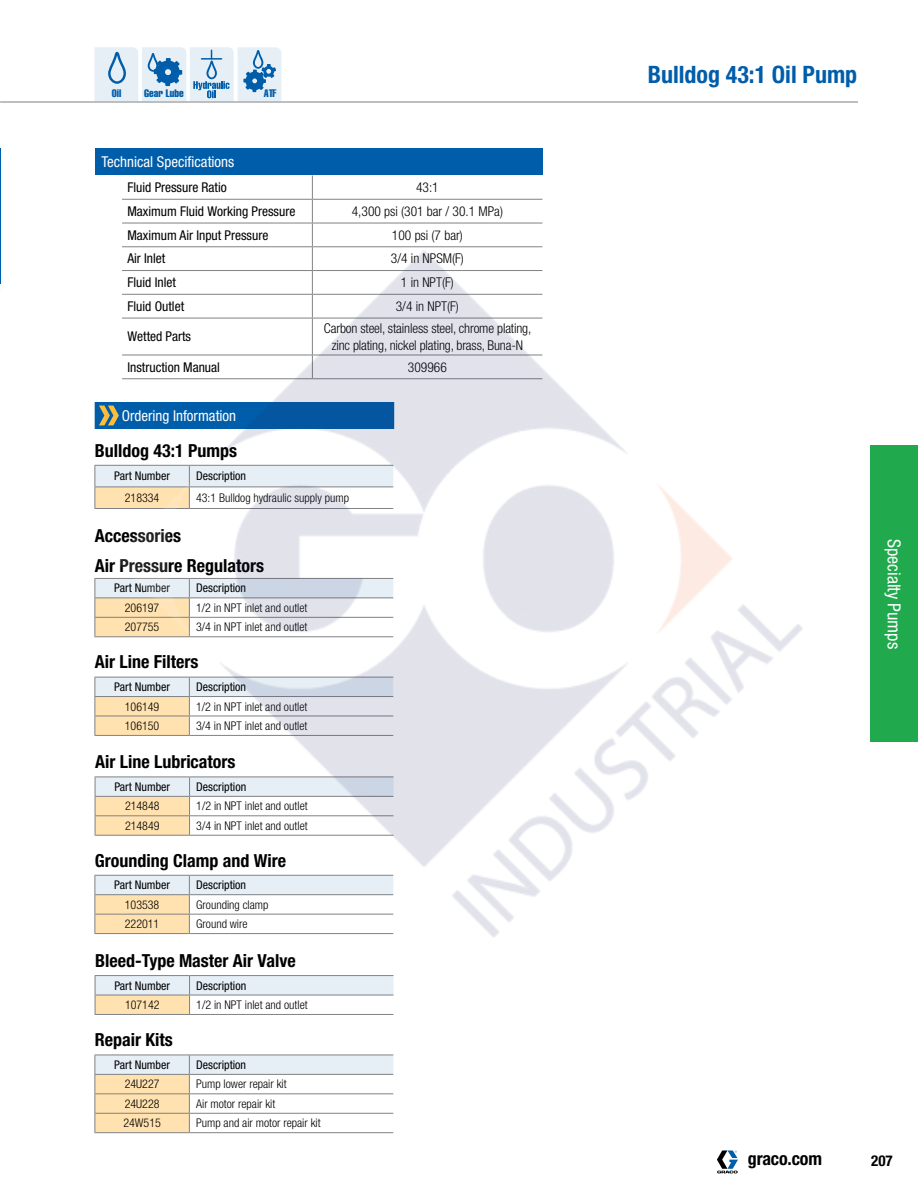
<style>
.page{position:relative;width:918px;height:1188px;background:#fff}
.page>*{position:absolute;margin:0;border:0;box-sizing:border-box;transform-origin:0 0}
.t1{font:700 condensed 24px "Helvetica Neue LT Std";color:#005daa}
.t2{font:700 condensed 18px "Helvetica Neue LT Std";color:#000}
.t3{font:condensed 18px "Helvetica Neue LT Std";color:#fff}
.t4{font:condensed 15px "Helvetica Neue LT Std";color:#fff}
.t5{font:700 condensed 15px "Helvetica Neue LT Std";color:#000}
.t6{font:300 condensed 13.5px/16.5px "Helvetica Neue LT Std";letter-spacing:-.01em;color:#000;text-align:center}
.t7{font:condensed 13.5px "Helvetica Neue LT Std";color:#000}
.t8{font:300 condensed 12px "Helvetica Neue LT Std";color:#000}
.t9{font:condensed 12px "Helvetica Neue LT Std";color:#000}
.t10{font:10.65px "Helvetica LT Std Comp";color:#005daa}
</style>
<div class="page">
<svg style="left:717px;top:1150px;width:21px;height:23px"></svg>
<svg style="left:95px;top:47px;width:186px;height:54px;background:#c3d9ea"></svg>
<hr style="left:0;top:149px;width:1px;height:135px;background:#005daa">
<hr style="left:95px;top:508px;width:94px;height:1px;background:#808285">
<svg style="left:95px;top:466px;width:20px;height:42px"></svg>
<hr style="left:95px;top:465px;width:94px;height:1px;background:#808285">
<hr style="left:1px;top:101px;width:857px;height:2px;background:#a7a9ac">
<svg style="left:95px;top:402px;width:20px;height:27px"></svg>
<div style="left:95px;top:148px;width:447px;height:28px;background:#005daa"></div>
<hr style="left:122px;top:199px;width:190px;height:1px;background:#808285">
<hr style="left:312px;top:199px;width:230px;height:1px;background:#808285">
<hr style="left:122px;top:223px;width:190px;height:1px;background:#808285">
<hr style="left:312px;top:223px;width:230px;height:1px;background:#808285">
<hr style="left:122px;top:246px;width:190px;height:1px;background:#808285">
<hr style="left:312px;top:246px;width:230px;height:1px;background:#808285">
<svg style="left:312px;top:176px;width:1px;height:74px"></svg>
<div style="left:870px;top:446px;width:48px;height:296px;background:#20aa4d"></div>
<svg style="left:94px;top:579px;width:21px;height:58px"></svg>
<hr style="left:94px;top:578px;width:95px;height:1px;background:#808285">
<hr style="left:94px;top:735px;width:95px;height:1px;background:#808285">
<svg style="left:94px;top:678px;width:21px;height:57px"></svg>
<hr style="left:94px;top:677px;width:95px;height:1px;background:#808285">
<svg style="left:94px;top:876px;width:21px;height:58px"></svg>
<hr style="left:94px;top:875px;width:95px;height:1px;background:#808285">
<hr style="left:190px;top:1014px;width:203px;height:1px;background:#808285">
<hr style="left:95px;top:1014px;width:95px;height:1px;background:#808285">
<svg style="left:95px;top:976px;width:298px;height:38px"></svg>
<hr style="left:95px;top:975px;width:95px;height:1px;background:#808285">
<hr style="left:190px;top:975px;width:203px;height:1px;background:#808285">
<hr style="left:95px;top:835px;width:95px;height:1px;background:#808285">
<svg style="left:95px;top:778px;width:20px;height:57px"></svg>
<hr style="left:95px;top:777px;width:95px;height:1px;background:#808285">
<svg style="left:95px;top:1056px;width:298px;height:77px"></svg>
<hr style="left:95px;top:1055px;width:94px;height:1px;background:#808285">
<hr style="left:189px;top:1055px;width:204px;height:1px;background:#808285">
<img style="left:115px;top:250px;width:688px;height:687px">
<p class="t10" style="left:112px;top:87px;width:11px">Oil</p>
<p class="t10" style="left:144px;top:87px;width:41px">Gear Lube</p>
<p class="t10" style="left:264px;top:87px;width:14px">ATF</p>
<p class="t4" style="left:101px;top:153px;width:134px">Technical Specifications</p>
<p class="t7" style="left:127px;top:180px;width:101px">Fluid Pressure Ratio</p>
<p class="t6" style="left:416px;top:179px;width:24px">43:1</p>
<p class="t7" style="left:127px;top:203px;width:169px">Maximum Fluid Working Pressure</p>
<p class="t6" style="left:352px;top:203px;width:153px">4,300 psi (301 bar / 30.1 MPa)</p>
<p class="t7" style="left:127px;top:227px;width:142px">Maximum Air Input Pressure</p>
<p class="t6" style="left:392px;top:227px;width:72px">100 psi (7 bar)</p>
<p class="t7" style="left:127px;top:251px;width:39px">Air Inlet</p>
<p class="t6" style="left:391px;top:250px;width:74px">3/4 in NPSM(F)</p>
<p class="t7" style="left:127px;top:275px;width:50px">Fluid Inlet</p>
<p class="t6" style="left:401px;top:274px;width:54px">1 in NPT(F)</p>
<p class="t7" style="left:127px;top:298px;width:58px">Fluid Outlet</p>
<p class="t6" style="left:396px;top:298px;width:65px">3/4 in NPT(F)</p>
<p class="t7" style="left:127px;top:329px;width:65px">Wetted Parts</p>
<p class="t6" style="left:324px;top:320px;width:209px">Carbon steel, stainless steel, chrome plating, zinc plating, nickel plating, brass, Buna-N</p>
<p class="t7" style="left:127px;top:359px;width:94px">Instruction Manual</p>
<p class="t6" style="left:408px;top:359px;width:40px">309966</p>
<p class="t4" style="left:122px;top:407px;width:116px">Ordering Information</p>
<h2 class="t2" style="left:95px;top:439px;width:144px">Bulldog 43:1 Pumps</h2>
<p class="t9" style="left:114px;top:469px;width:57px">Part Number</p>
<p class="t9" style="left:196px;top:469px;width:51px">Description</p>
<p class="t8" style="left:125px;top:491px;width:36px">218334</p>
<p class="t8" style="left:196px;top:491px;width:154px">43:1 Bulldog hydraulic supply pump</p>
<h2 class="t2" style="left:95px;top:524px;width:88px">Accessories</h2>
<h2 class="t2" style="left:95px;top:554px;width:171px">Air Pressure Regulators</h2>
<p class="t9" style="left:114px;top:581px;width:57px">Part Number</p>
<p class="t9" style="left:196px;top:581px;width:51px">Description</p>
<p class="t8" style="left:125px;top:601px;width:36px">206197</p>
<p class="t8" style="left:196px;top:601px;width:113px">1/2 in NPT inlet and outlet</p>
<p class="t8" style="left:125px;top:620px;width:36px">207755</p>
<p class="t8" style="left:196px;top:620px;width:113px">3/4 in NPT inlet and outlet</p>
<h2 class="t2" style="left:95px;top:651px;width:105px">Air Line Filters</h2>
<p class="t9" style="left:114px;top:680px;width:57px">Part Number</p>
<p class="t9" style="left:196px;top:680px;width:51px">Description</p>
<p class="t8" style="left:125px;top:699px;width:36px">106149</p>
<p class="t8" style="left:196px;top:699px;width:113px">1/2 in NPT inlet and outlet</p>
<p class="t8" style="left:125px;top:719px;width:36px">106150</p>
<p class="t8" style="left:196px;top:719px;width:113px">3/4 in NPT inlet and outlet</p>
<h2 class="t2" style="left:95px;top:751px;width:142px">Air Line Lubricators</h2>
<p class="t9" style="left:114px;top:780px;width:57px">Part Number</p>
<p class="t9" style="left:196px;top:780px;width:51px">Description</p>
<p class="t8" style="left:125px;top:799px;width:36px">214848</p>
<p class="t8" style="left:196px;top:799px;width:113px">1/2 in NPT inlet and outlet</p>
<p class="t8" style="left:125px;top:819px;width:36px">214849</p>
<p class="t8" style="left:196px;top:819px;width:113px">3/4 in NPT inlet and outlet</p>
<h2 class="t2" style="left:95px;top:849px;width:193px">Grounding Clamp and Wire</h2>
<p class="t9" style="left:114px;top:878px;width:57px">Part Number</p>
<p class="t9" style="left:196px;top:878px;width:51px">Description</p>
<p class="t8" style="left:125px;top:898px;width:36px">103538</p>
<p class="t8" style="left:196px;top:898px;width:74px">Grounding clamp</p>
<p class="t8" style="left:125px;top:917px;width:36px">222011</p>
<p class="t8" style="left:196px;top:917px;width:53px">Ground wire</p>
<h2 class="t2" style="left:95px;top:950px;width:202px">Bleed-Type Master Air Valve</h2>
<p class="t9" style="left:114px;top:978px;width:57px">Part Number</p>
<p class="t9" style="left:196px;top:978px;width:51px">Description</p>
<p class="t8" style="left:125px;top:998px;width:36px">107142</p>
<p class="t8" style="left:196px;top:998px;width:113px">1/2 in NPT inlet and outlet</p>
<h2 class="t2" style="left:95px;top:1029px;width:79px">Repair Kits</h2>
<p class="t9" style="left:114px;top:1058px;width:57px">Part Number</p>
<p class="t9" style="left:196px;top:1058px;width:51px">Description</p>
<p class="t8" style="left:125px;top:1077px;width:36px">24U227</p>
<p class="t8" style="left:196px;top:1077px;width:92px">Pump lower repair kit</p>
<p class="t8" style="left:125px;top:1097px;width:36px">24U228</p>
<p class="t8" style="left:196px;top:1097px;width:81px">Air motor repair kit</p>
<p class="t8" style="left:123px;top:1116px;width:39px">24W515</p>
<p class="t8" style="left:196px;top:1116px;width:126px">Pump and air motor repair kit</p>
<h1 class="t1" style="left:648px;top:60px;width:211px">Bulldog 43:1 Oil Pump</h1>
<h2 class="t3" style="left:904px;top:539px;width:112px;rotate:90deg">Specialty Pumps</h2>
<h2 class="t2" style="left:748px;top:1148px;width:76px">graco.com</h2>
<p class="t5" style="left:871px;top:1152px;width:23px">207</p>
</div>
